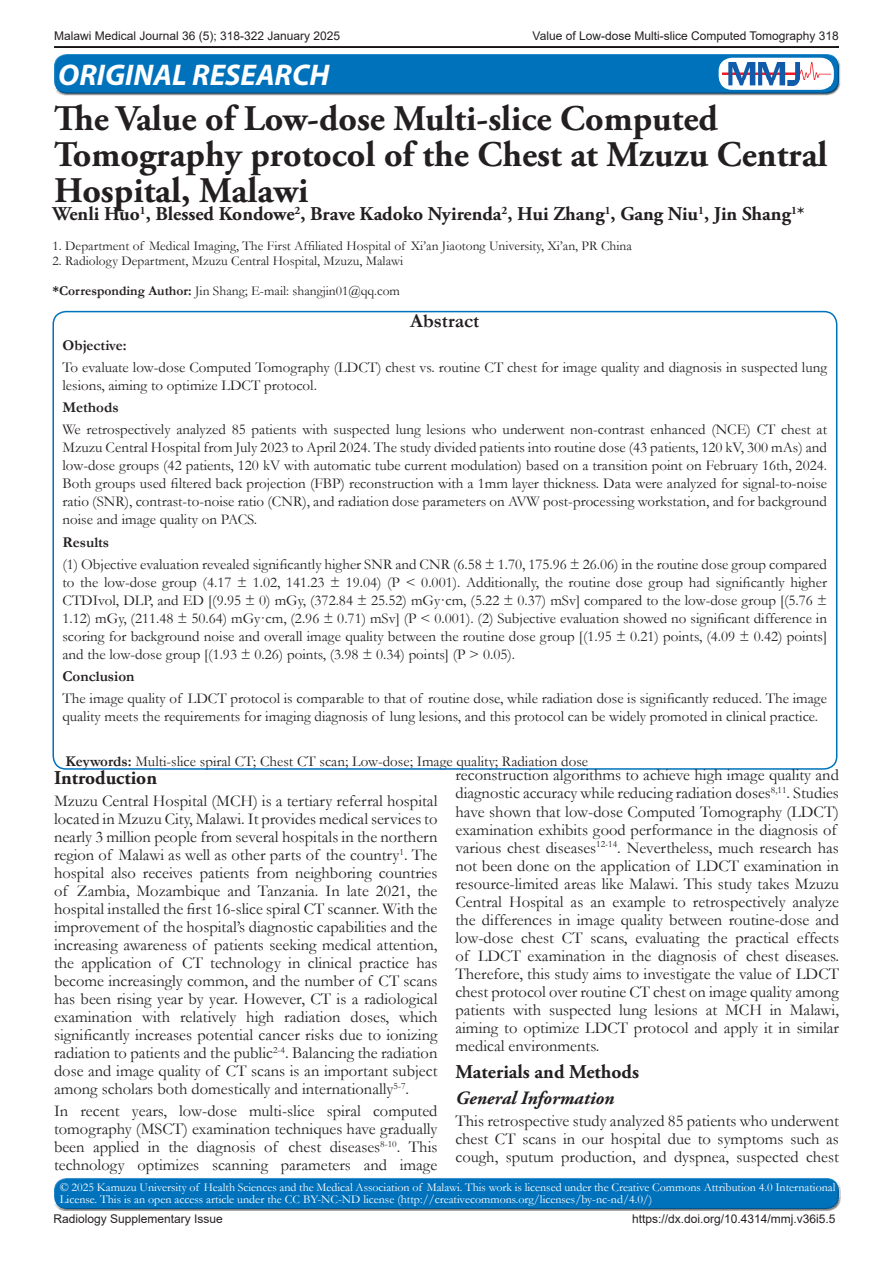
<style>
.page{position:relative;width:893px;height:1263px;background:#fff}
.page>*{position:absolute;margin:0;border:0;box-sizing:border-box;transform-origin:0 0}
.MMJ_Article_heading{font:700 36px/36px "Adobe Garamond Pro";color:#231f20}
.t1{font:italic 700 30px "Myriad Pro";color:#fff}
.MMJ_Author_Name{font:700 19.5px "Adobe Garamond Pro";color:#231f20}
.MMJ_Heading_1{font:700 19.5px "Adobe Garamond Pro";color:#231f20}
.MMJ_Main_Abstract_He{font:700 19.5px "Garamond";color:#231f20}
.MMJ_Heading_2{font:italic 700 18.75px "Adobe Garamond Pro";color:#231f20}
.MMJ_Body_Text{font:16.5px/18px "Garamond";color:#231f20;text-align:justify}
.MMJ_Body_Text-2{font:15px/18px "Garamond";color:#231f20}
.MMJ_Body_Text-3{font:700 15px "Garamond";color:#231f20}
.MMJ_Author_Instituti{font:13.5px "Garamond";color:#231f20}
.t2{font:12px/12px "Garamond";color:#fff}
.MMJ_Article_heading-2{font:12px "Arial";color:#231f20}
.s1{font-weight:700}
</style>
<div class="page">
<hr style="left:53px;top:45px;width:787px;height:4px;background:#231f20;opacity:.75">
<div style="left:52px;top:1176px;width:789px;height:28px;background:#fff;opacity:.75"></div>
<div style="left:52px;top:1181px;width:789px;height:30px;background:#231f20;opacity:.75"></div>
<div style="left:52px;top:52px;width:788px;height:39px;background:#fff;opacity:.75"></div>
<div style="left:52px;top:59px;width:788px;height:36px;background:#231f20;opacity:.75"></div>
<div style="left:719px;top:58px;width:115px;height:32px;background:#fff;border-radius:13px"></div>
<img style="left:722px;top:62px;width:108px;height:23px">
<div style="left:52px;top:311px;width:785px;height:459px;border:2px solid #0072bc;border-radius:13px"></div>
<p class="MMJ_Article_heading-2" style="left:54px;top:28px;width:288px">Malawi Medical Journal 36 (5); 318-322 January 2025</p>
<p class="MMJ_Article_heading-2" style="left:533px;top:28px;width:308px">Value of Low-dose Multi-slice Computed Tomography 318</p>
<h2 class="t1" style="left:58px;top:55px;width:273px">ORIGINAL RESEARCH</h2>
<p class="MMJ_Article_heading" style="left:54px;top:102px;width:775px">The Value of Low-dose Multi-slice Computed<br>Tomography protocol of the Chest at Mzuzu Central<br>Hospital, Malawi</p>
<p class="MMJ_Author_Name" style="left:52px;top:203px;width:754px">Wenli Huo<sup>1</sup>, Blessed Kondowe<sup>2</sup>, Brave Kadoko Nyirenda<sup>2</sup>, Hui Zhang<sup>1</sup>, Gang Niu<sup>1</sup>, Jin Shang<sup>1</sup>*</p>
<p class="MMJ_Author_Instituti" style="left:52px;top:237px;width:581px">1. Department of Medical Imaging, The First Affiliated Hospital of Xi’an Jiaotong University, Xi’an, PR China</p>
<p class="MMJ_Author_Instituti" style="left:52px;top:252px;width:352px">2. Radiology Department, Mzuzu Central Hospital, Mzuzu, Malawi</p>
<p class="MMJ_Author_Instituti" style="left:52px;top:282px;width:349px"><span class="s1">*Corresponding Author:</span> Jin Shang; E-mail: shangjin01@qq.com</p>
<p class="MMJ_Main_Abstract_He" style="left:410px;top:308px;width:71px">Abstract</p>
<p class="MMJ_Body_Text-3" style="left:63px;top:335px;width:66px">Objective:</p>
<p class="MMJ_Body_Text-2" style="left:63px;top:358px;width:766px">To evaluate low-dose Computed Tomography (LDCT) chest vs. routine CT chest for image quality and diagnosis in suspected lung lesions, aiming to optimize LDCT protocol.</p>
<p class="MMJ_Body_Text-3" style="left:63px;top:397px;width:58px">Methods</p>
<p class="MMJ_Body_Text-2" style="left:63px;top:420px;width:766px;text-align:justify">We retrospectively analyzed 85 patients with suspected lung lesions who underwent non-contrast enhanced (NCE) CT chest at Mzuzu Central Hospital from July 2023 to April 2024. The study divided patients into routine dose (43 patients, 120 kV, 300 mAs) and low-dose groups (42 patients, 120 kV with automatic tube current modulation) based on a transition point on February 16th, 2024.<br>Both groups used filtered back projection (FBP) reconstruction with a 1mm layer thickness. Data were analyzed for signal-to-noise ratio (SNR), contrast-to-noise ratio (CNR), and radiation dose parameters on AVW post-processing workstation, and for background noise and image quality on PACS.</p>
<p class="MMJ_Body_Text-3" style="left:63px;top:532px;width:48px">Results</p>
<p class="MMJ_Body_Text-2" style="left:63px;top:555px;width:766px;text-align:justify">(1) Objective evaluation revealed significantly higher SNR and CNR (6.58 ± 1.70, 175.96 ± 26.06) in the routine dose group compared to the low-dose group (4.17 ± 1.02, 141.23 ± 19.04) (P &lt; 0.001). Additionally, the routine dose group had significantly higher CTDIvol, DLP, and ED [(9.95 ± 0) mGy, (372.84 ± 25.52) mGy·cm, (5.22 ± 0.37) mSv] compared to the low-dose group [(5.76 ± 1.12) mGy, (211.48 ± 50.64) mGy·cm, (2.96 ± 0.71) mSv] (P &lt; 0.001). (2) Subjective evaluation showed no significant difference in scoring for background noise and overall image quality between the routine dose group [(1.95 ± 0.21) points, (4.09 ± 0.42) points] and the low-dose group [(1.93 ± 0.26) points, (3.98 ± 0.34) points] (P &gt; 0.05).</p>
<p class="MMJ_Body_Text-3" style="left:63px;top:666px;width:74px">Conclusion</p>
<p class="MMJ_Body_Text-2" style="left:63px;top:689px;width:766px">The image quality of LDCT protocol is comparable to that of routine dose, while radiation dose is significantly reduced. The image quality meets the requirements for imaging diagnosis of lung lesions, and this protocol can be widely promoted in clinical practice.</p>
<p class="MMJ_Body_Text-2" style="left:66px;top:752px;width:524px"><span class="s1">Keywords:</span> Multi-slice spiral CT; Chest CT scan; Low-dose; Image quality; Radiation dose</p>
<p class="MMJ_Heading_1" style="left:54px;top:766px;width:105px">Introduction</p>
<p class="MMJ_Body_Text" style="left:54px;top:791px;width:385px">Mzuzu Central Hospital (MCH) is a tertiary referral hospital located in Mzuzu City, Malawi. It provides medical services to nearly 3 million people from several hospitals in the northern region of Malawi as well as other parts of the country<sup>1</sup>. The hospital also receives patients from neighboring countries of Zambia, Mozambique and Tanzania. In late 2021, the hospital installed the first 16-slice spiral CT scanner. With the improvement of the hospital’s diagnostic capabilities and the increasing awareness of patients seeking medical attention, the application of CT technology in clinical practice has become increasingly common, and the number of CT scans has been rising year by year. However, CT is a radiological examination with relatively high radiation doses, which significantly increases potential cancer risks due to ionizing radiation to patients and the public<sup>2-4</sup>. Balancing the radiation dose and image quality of CT scans is an important subject among scholars both domestically and internationally<sup>5-7</sup>.</p>
<p class="MMJ_Body_Text" style="left:54px;top:1102px;width:385px">In recent years, low-dose multi-slice spiral computed tomography (MSCT) examination techniques have gradually been applied in the diagnosis of chest diseases<sup>8-10</sup>. This technology optimizes scanning parameters and image</p>
<p class="MMJ_Body_Text" style="left:455px;top:766px;width:385px;text-align:left">reconstruction algorithms to achieve high image quality and diagnostic accuracy while reducing radiation doses<sup>8,11</sup>. Studies have shown that low-dose Computed Tomography (LDCT) examination exhibits good performance in the diagnosis of various chest diseases<sup>12-14</sup>. Nevertheless, much research has not been done on the application of LDCT examination in resource-limited areas like Malawi. This study takes Mzuzu Central Hospital as an example to retrospectively analyze the differences in image quality between routine-dose and low-dose chest CT scans, evaluating the practical effects of LDCT examination in the diagnosis of chest diseases.<br>Therefore, this study aims to investigate the value of LDCT chest protocol over routine CT chest on image quality among patients with suspected lung lesions at MCH in Malawi, aiming to optimize LDCT protocol and apply it in similar medical environments.</p>
<p class="MMJ_Heading_1" style="left:455px;top:1060px;width:185px">Materials and Methods</p>
<p class="MMJ_Heading_2" style="left:455px;top:1087px;width:160px">General Information</p>
<p class="MMJ_Body_Text" style="left:455px;top:1112px;width:385px">This retrospective study analyzed 85 patients who underwent chest CT scans in our hospital due to symptoms such as cough, sputum production, and dyspnea, suspected chest</p>
<p class="t2" style="left:60px;top:1181px;width:777px">© 2025 Kamuzu University of Health Sciences and the Medical Association of Malawi. This work is licensed under the Creative Commons Attribution 4.0 International<br>License. This is an open access article under the CC BY-NC-ND license (http://creativecommons.org/licenses/by-nc-nd/4.0/)</p>
<p class="MMJ_Article_heading-2" style="left:54px;top:1210px;width:171px">Radiology Supplementary Issue</p>
<p class="MMJ_Article_heading-2" style="left:632px;top:1210px;width:205px">https://dx.doi.org/10.4314/mmj.v36i5.5</p>
</div>
